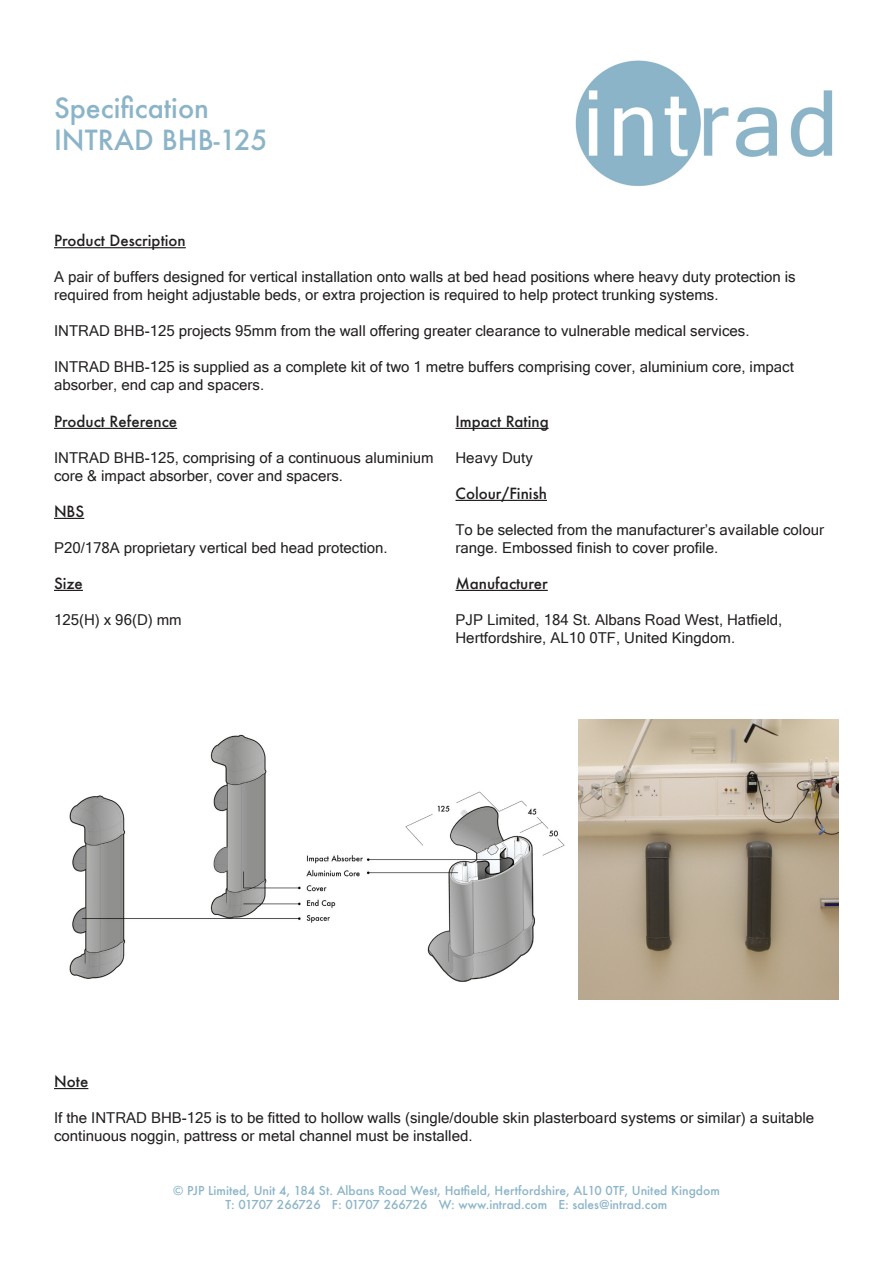
<style>
.page{position:relative;width:893px;height:1263px;background:#fff}
.page>*{position:absolute;margin:0;border:0;box-sizing:border-box;transform-origin:0 0}
.t1{font:500 27px "Futura";color:#8bb4c8}
.t2{font:15px/18px "Microsoft Sans Serif";color:#231f20}
.t3{font:500 15px "Futura";color:#231f20}
.t4{font:500 12px/14.4px "Futura";color:#8bb4c8;text-align:center}
</style>
<div class="page">
<img style="left:575px;top:60px;width:258px;height:126px">
<img style="left:69px;top:719px;width:770px;height:280px">
<hr style="left:54px;top:428px;width:123px;height:1px;background:#231f20">
<hr style="left:54px;top:518px;width:30px;height:1px;background:#231f20">
<svg style="left:54px;top:590px;width:29px;height:1px"></svg>
<hr style="left:455px;top:428px;width:94px;height:1px;background:#231f20">
<hr style="left:455px;top:500px;width:92px;height:1px;background:#231f20">
<hr style="left:455px;top:590px;width:93px;height:1px;background:#231f20">
<div style="left:570px;top:719px;width:8px;height:280px;background:#fff"></div>
<hr style="left:54px;top:247px;width:132px;height:1px;background:#231f20">
<hr style="left:54px;top:1088px;width:34px;height:1px;background:#231f20">
<p class="t1" style="left:54px;top:89px;width:157px">Specification</p>
<p class="t1" style="left:54px;top:121px;width:215px">INTRAD BHB-125</p>
<p class="t3" style="left:54px;top:230px;width:133px">Product Description</p>
<p class="t2" style="left:54px;top:268px;width:743px">A pair of buffers designed for vertical installation onto walls at bed head positions where heavy duty protection is required from height adjustable beds, or extra projection is required to help protect trunking systems.</p>
<p class="t2" style="left:54px;top:322px;width:697px">INTRAD BHB-125 projects 95mm from the wall offering greater clearance to vulnerable medical services.</p>
<p class="t2" style="left:54px;top:358px;width:741px">INTRAD BHB-125 is supplied as a complete kit of two 1 metre buffers comprising cover, aluminium core, impact absorber, end cap and spacers.</p>
<p class="t3" style="left:54px;top:411px;width:125px">Product Reference</p>
<p class="t2" style="left:54px;top:449px;width:381px">INTRAD BHB-125, comprising of a continuous aluminium core &amp; impact absorber, cover and spacers.</p>
<p class="t3" style="left:54px;top:501px;width:32px">NBS</p>
<p class="t2" style="left:54px;top:539px;width:335px">P20/178A proprietary vertical bed head protection.</p>
<p class="t3" style="left:54px;top:573px;width:30px">Size</p>
<p class="t2" style="left:54px;top:611px;width:129px">125(H) x 96(D) mm</p>
<p class="t3" style="left:455px;top:411px;width:95px">Impact Rating</p>
<p class="t2" style="left:455px;top:449px;width:79px">Heavy Duty</p>
<p class="t3" style="left:455px;top:483px;width:93px">Colour/Finish</p>
<p class="t2" style="left:455px;top:521px;width:370px">To be selected from the manufacturer’s available colour range. Embossed finish to cover profile.</p>
<p class="t3" style="left:455px;top:573px;width:94px">Manufacturer</p>
<p class="t2" style="left:455px;top:611px;width:328px">PJP Limited, 184 St. Albans Road West, Hatfield,<br>Hertfordshire, AL10 0TF, United Kingdom.</p>
<p class="t3" style="left:54px;top:1071px;width:36px">Note</p>
<p class="t2" style="left:54px;top:1109px;width:762px">If the INTRAD BHB-125 is to be fitted to hollow walls (single/double skin plasterboard systems or similar) a suitable continuous noggin, pattress or metal channel must be installed.</p>
<p class="t4" style="left:173px;top:1183px;width:548px">© PJP Limited, Unit 4, 184 St. Albans Road West, Hatfield, Hertfordshire, AL10 0TF, United Kingdom<br>T: 01707 266726 F: 01707 266726 W: www.intrad.com E: sales@intrad.com</p>
</div>
